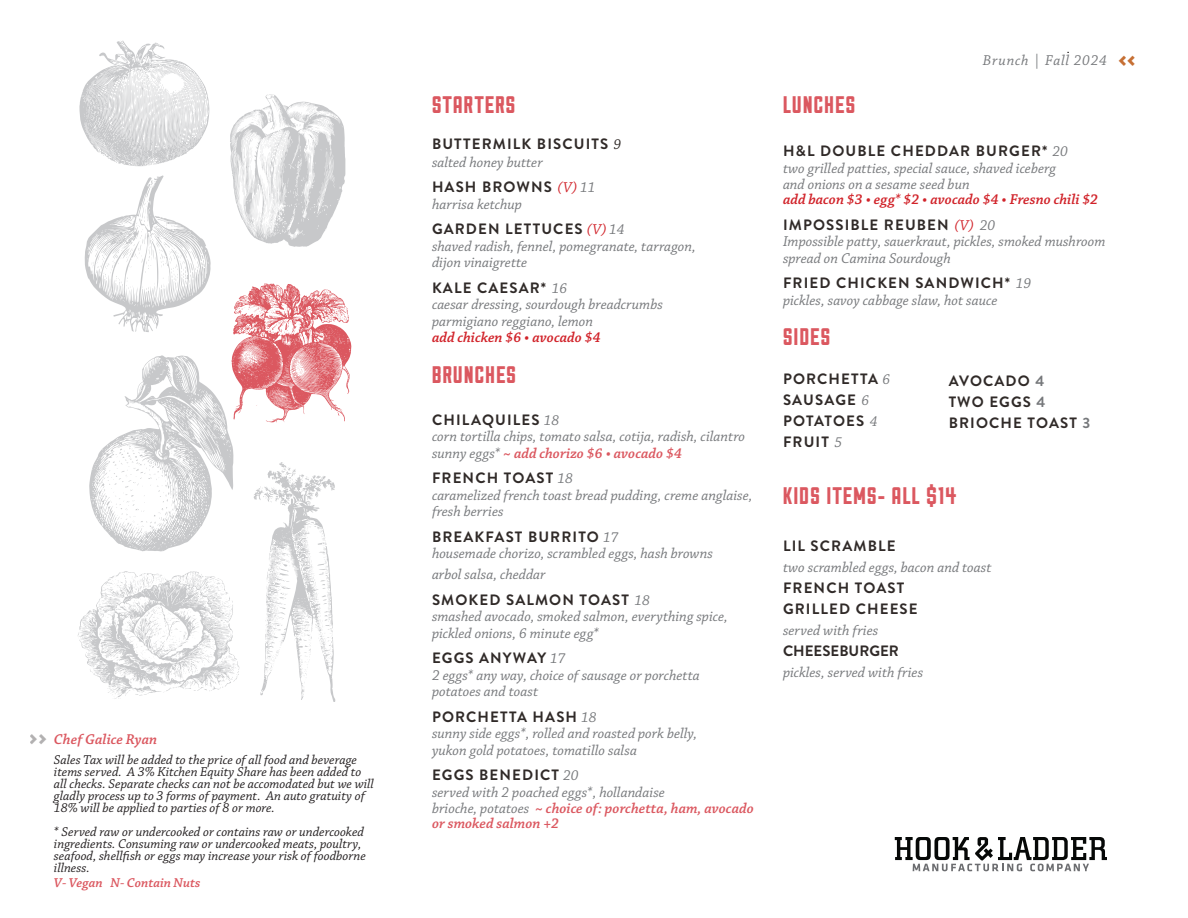
<style>
.page{position:relative;width:1188px;height:918px;background:#fff}
.page>*{position:absolute;margin:0;border:0;box-sizing:border-box;transform-origin:0 0}
.t1{font:24px "Sullivan Fill";letter-spacing:.05em;color:#db5860}
.t2{font:24px "Sullivan Fill";letter-spacing:.03em;color:#db5860}
.t3{font:24px "Sullivan Fill";color:#c66f33}
.t4{font:italic 15px/16.5px "Chaparral Pro";color:#76787b}
.t5{font:700 15px/21px "Brandon Grotesque";letter-spacing:.075em;color:#302a28}
.t6{font:italic 600 15px "Chaparral Pro";color:#db5860}
.t7{font:italic 600 15px/15px "Chaparral Pro";color:#d1232a}
.t8{font:italic 15px "Chaparral Pro";letter-spacing:.05em;color:#76787b}
.t9{font:italic 13.5px/12px "Chaparral Pro";color:#231f20}
.t10{font:italic 600 13.5px "Chaparral Pro";color:#db5860}
.s1{font-family:"Sullivan Fill";font-weight:400;font-style:normal;font-size:24px;color:#231f20}
.s2{font-family:"Chaparral Pro";font-weight:400;font-style:italic}
.s3{font-family:"Chaparral Pro";font-weight:400;font-style:italic;color:#76787b}
.s4{font-family:"Chaparral Pro";font-weight:400;font-style:italic;color:#d1232a}
.s5{font-weight:600;color:#d1232a}
.s6{font-weight:400;color:#76787b}
.s7{font-family:"Brandon Grotesque";font-weight:700;font-style:normal;color:#302a28}
.s8{color:#76787b}
</style>
<div class="page">
<svg style="left:78px;top:40px;width:273px;height:662px"></svg>
<svg style="left:895px;top:837px;width:212px;height:34px"></svg>
<p class="t6" style="left:30px;top:731px;width:129px"><span class="s1">&gt;&gt;</span> Chef Galice Ryan</p>
<p class="t9" style="left:54px;top:754px;width:322px">Sales Tax will be added to the price of all food and beverage items served. A 3% Kitchen Equity Share has been added to all checks. Separate checks can not be accomodated but we will gladly process up to 3 forms of payment. An auto gratuity of 18% will be applied to parties of 8 or more.</p>
<p class="t9" style="left:54px;top:826px;width:311px">* Served raw or undercooked or contains raw or undercooked</p>
<p class="t9" style="left:54px;top:838px;width:314px">ingredients. Consuming raw or undercooked meats, poultry, seafood, shellfish or eggs may increase your risk of foodborne illness.</p>
<p class="t10" style="left:54px;top:875px;width:148px">V- Vegan N- Contain Nuts</p>
<p class="t2" style="left:432px;top:93px;width:85px">STARTERS</p>
<p class="t5" style="left:432px;top:135px;width:191px;line-height:18px">BUTTERMILK BISCUITS <span class="s2">9 </span><span class="s3">salted honey butter</span></p>
<p class="t5" style="left:432px;top:177px;width:165px">HASH BROWNS <span class="s4">(V)</span> <span class="s3">11</span></p>
<p class="t4" style="left:432px;top:196px;width:92px">harrisa ketchup</p>
<p class="t5" style="left:432px;top:219px;width:194px">GARDEN LETTUCES <span class="s4">(V)</span><span class="s3">14</span></p>
<p class="t4" style="left:432px;top:238px;width:265px">shaved radish, fennel, pomegranate, tarragon, dijon vinaigrette</p>
<p class="t5" style="left:432px;top:277px;width:137px">KALE CAESAR* <span class="s3">16</span></p>
<p class="t4" style="left:432px;top:297px;width:232px">caesar dressing, sourdough breadcrumbs</p>
<p class="t4" style="left:432px;top:313px;width:170px">parmigiano reggiano, lemon <span class="s5">add chicken $6 • avocado $4</span></p>
<p class="t1" style="left:432px;top:363px;width:85px">BRUNCHES</p>
<p class="t5" style="left:432px;top:409px;width:129px">CHILAQUILES <span class="s3">18</span></p>
<p class="t4" style="left:432px;top:429px;width:315px">corn tortilla chips, tomato salsa, cotija, radish, cilantro</p>
<p class="t6" style="left:432px;top:444px;width:251px"><span class="s6">sunny eggs*</span> ~ add chorizo $6 • avocado $4</p>
<p class="t5" style="left:432px;top:468px;width:142px">FRENCH TOAST <span class="s3">18</span></p>
<p class="t4" style="left:432px;top:487px;width:322px">caramelized french toast bread pudding, creme anglaise, fresh berries</p>
<p class="t5" style="left:432px;top:526px;width:188px">BREAKFAST BURRITO <span class="s3">17</span></p>
<p class="t4" style="left:432px;top:546px;width:282px">housemade chorizo, scrambled eggs, hash browns</p>
<p class="t4" style="left:432px;top:567px;width:115px">arbol salsa, cheddar</p>
<p class="t5" style="left:432px;top:589px;width:219px">SMOKED SALMON TOAST <span class="s3">18</span></p>
<p class="t4" style="left:432px;top:609px;width:297px">smashed avocado, smoked salmon, everything spice, pickled onions, 6 minute egg*</p>
<p class="t5" style="left:432px;top:648px;width:135px">EGGS ANYWAY <span class="s3">17</span></p>
<p class="t4" style="left:432px;top:667px;width:269px">2 eggs* any way, choice of sausage or porchetta</p>
<p class="t4" style="left:432px;top:684px;width:108px">potatoes and toast</p>
<p class="t5" style="left:432px;top:706px;width:166px">PORCHETTA HASH <span class="s3">18</span></p>
<p class="t4" style="left:432px;top:726px;width:267px">sunny side eggs*, rolled and roasted pork belly,</p>
<p class="t4" style="left:432px;top:742px;width:206px">yukon gold potatoes, tomatillo salsa</p>
<p class="t5" style="left:432px;top:765px;width:148px">EGGS BENEDICT <span class="s3">20</span></p>
<p class="t4" style="left:432px;top:784px;width:234px">served with 2 poached eggs*, hollandaise</p>
<p class="t6" style="left:432px;top:800px;width:323px"><span class="s6">brioche, potatoes</span> ~ choice of: porchetta, ham, avocado</p>
<p class="t6" style="left:432px;top:815px;width:129px">or smoked salmon +2</p>
<p class="t8" style="left:983px;top:52px;width:125px">Brunch | Fall 2024</p>
<h1 class="t3" style="left:1136px;top:72px;width:19px;rotate:-180deg">&gt;&gt;</h1>
<p class="t1" style="left:783px;top:93px;width:73px">LUNCHES</p>
<p class="t5" style="left:783px;top:141px;width:286px">H&amp;L DOUBLE CHEDDAR BURGER* <span class="s3">20</span></p>
<p class="t4" style="left:783px;top:160px;width:274px">two grilled patties, special sauce, shaved iceberg</p>
<p class="t7" style="left:783px;top:177px;width:317px"><span class="s6">and onions on a sesame seed bun<br></span>add bacon $3 • egg* $2 • avocado $4 • Fresno chili $2</p>
<p class="t5" style="left:783px;top:214px;width:214px">IMPOSSIBLE REUBEN <span class="s4">(V)</span> <span class="s3">20</span></p>
<p class="t4" style="left:783px;top:234px;width:324px">Impossible patty, sauerkraut, pickles, smoked mushroom spread on Camina Sourdough</p>
<p class="t5" style="left:783px;top:273px;width:250px">FRIED CHICKEN SANDWICH* <span class="s3">19</span></p>
<p class="t4" style="left:783px;top:292px;width:216px">pickles, savoy cabbage slaw, hot sauce</p>
<p class="t1" style="left:783px;top:325px;width:49px">SIDES</p>
<p class="t5" style="left:783px;top:369px;width:109px">PORCHETTA <span class="s3">6</span></p>
<p class="t5" style="left:783px;top:390px;width:88px">SAUSAGE <span class="s3">6</span></p>
<p class="t5" style="left:783px;top:411px;width:96px">POTATOES <span class="s3">4</span></p>
<p class="t5" style="left:783px;top:432px;width:61px">FRUIT <span class="s3">5</span></p>
<p class="t1" style="left:783px;top:484px;width:175px">KIDS ITEMS- ALL $14</p>
<p class="t4" style="left:783px;top:536px;width:210px;line-height:21px"><span class="s7">LIL SCRAMBLE<br></span>two scrambled eggs, bacon and toast</p>
<p class="t5" style="left:783px;top:577px;width:136px">FRENCH TOAST<br>GRILLED CHEESE <span class="s3">served with fries</span></p>
<p class="t4" style="left:783px;top:641px;width:142px;line-height:21px"><span class="s7">CHEESEBURGER </span>pickles, served with fries</p>
<p class="t5" style="left:949px;top:371px;width:97px">AVOCADO <span class="s8">4</span></p>
<p class="t5" style="left:949px;top:392px;width:98px">TWO EGGS <span class="s8">4</span></p>
<p class="t5" style="left:949px;top:413px;width:143px">BRIOCHE TOAST <span class="s8">3</span></p>
</div>
